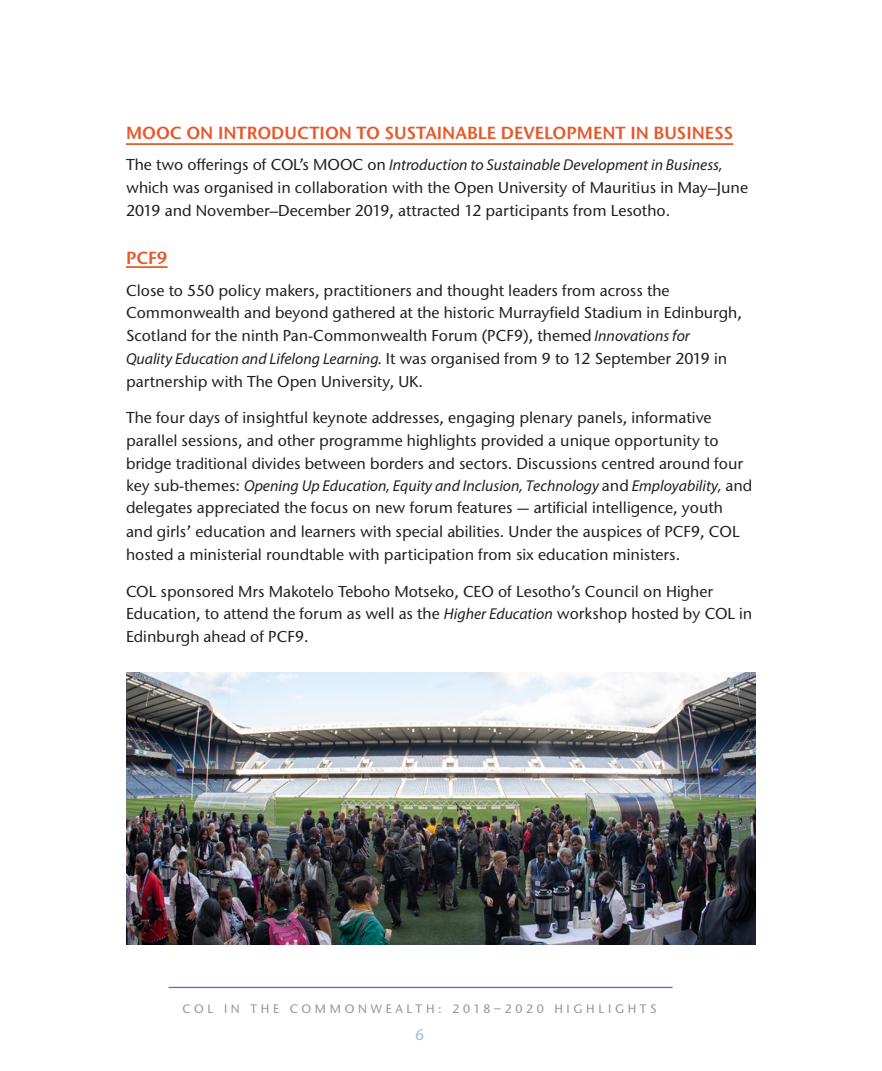
<style>
.page{position:relative;width:882px;height:1071px;background:#fff}
.page>*{position:absolute;margin:0;border:0;box-sizing:border-box;transform-origin:0 0}
.initiatives{font:600 17.5px "Stone Sans ITC Std";color:#e65829}
.normal_few_hyphens{font:600 17.5px "Stone Sans ITC Std";color:#e65829}
.normal_few_hyphens-2{font:500 15.75px/22.8px "Stone Sans ITC Std";color:#231f20}
.t1{font:500 15.75px "Stone Sans ITC Std";color:#a2bcde}
.t2{font:500 12.25px "Stone Sans ITC Std";letter-spacing:.3em;color:#939598}
.s1{font-family:"Myriad Pro";font-weight:400;font-style:italic}
</style>
<div class="page">
<hr style="left:169px;top:987px;width:504px;height:1px;background:#4679bd">
<hr style="left:126px;top:143px;width:607px;height:2px;background:#e65829">
<img style="left:126px;top:673px;width:630px;height:272px">
<hr style="left:126px;top:266px;width:42px;height:2px;background:#e65829">
<p class="initiatives" style="left:126px;top:122px;width:609px">MOOC ON INTRODUCTION TO SUSTAINABLE DEVELOPMENT IN BUSINESS</p>
<p class="normal_few_hyphens-2" style="left:126px;top:153px;width:624px">The two offerings of COL’s MOOC on <span class="s1">Introduction to Sustainable Development in Business, </span>which was organised in collaboration with the Open University of Mauritius in May–June<br>2019 and November–December 2019, attracted 12 participants from Lesotho.</p>
<p class="normal_few_hyphens" style="left:126px;top:247px;width:43px">PCF9</p>
<p class="normal_few_hyphens-2" style="left:126px;top:279px;width:617px">Close to 550 policy makers, practitioners and thought leaders from across the Commonwealth and beyond gathered at the historic Murrayfield Stadium in Edinburgh, Scotland for the ninth Pan-Commonwealth Forum (PCF9), themed <span class="s1">Innovations for<br>Quality Education and Lifelong Learning.</span> It was organised from 9 to 12 September 2019 in partnership with The Open University, UK.</p>
<p class="normal_few_hyphens-2" style="left:126px;top:406px;width:628px">The four days of insightful keynote addresses, engaging plenary panels, informative parallel sessions, and other programme highlights provided a unique opportunity to bridge traditional divides between borders and sectors. Discussions centred around four key sub-themes: <span class="s1">Opening Up Education, Equity and Inclusion, Technology</span> and <span class="s1">Employability,</span> and delegates appreciated the focus on new forum features — artificial intelligence, youth and girls’ education and learners with special abilities. Under the auspices of PCF9, COL hosted a ministerial roundtable with participation from six education ministers.</p>
<p class="normal_few_hyphens-2" style="left:126px;top:580px;width:628px">COL sponsored Mrs Makotelo Teboho Motseko, CEO of Lesotho’s Council on Higher<br>Education, to attend the forum as well as the <span class="s1">Higher Education</span> workshop hosted by COL in<br>Edinburgh ahead of PCF9.</p>
<p class="t2" style="left:183px;top:1001px;width:476px">COL IN THE COMMONWEALTH: 2018–2020 HIGHLIGHTS</p>
<p class="t1" style="left:415px;top:1025px;width:11px">6</p>
</div>
